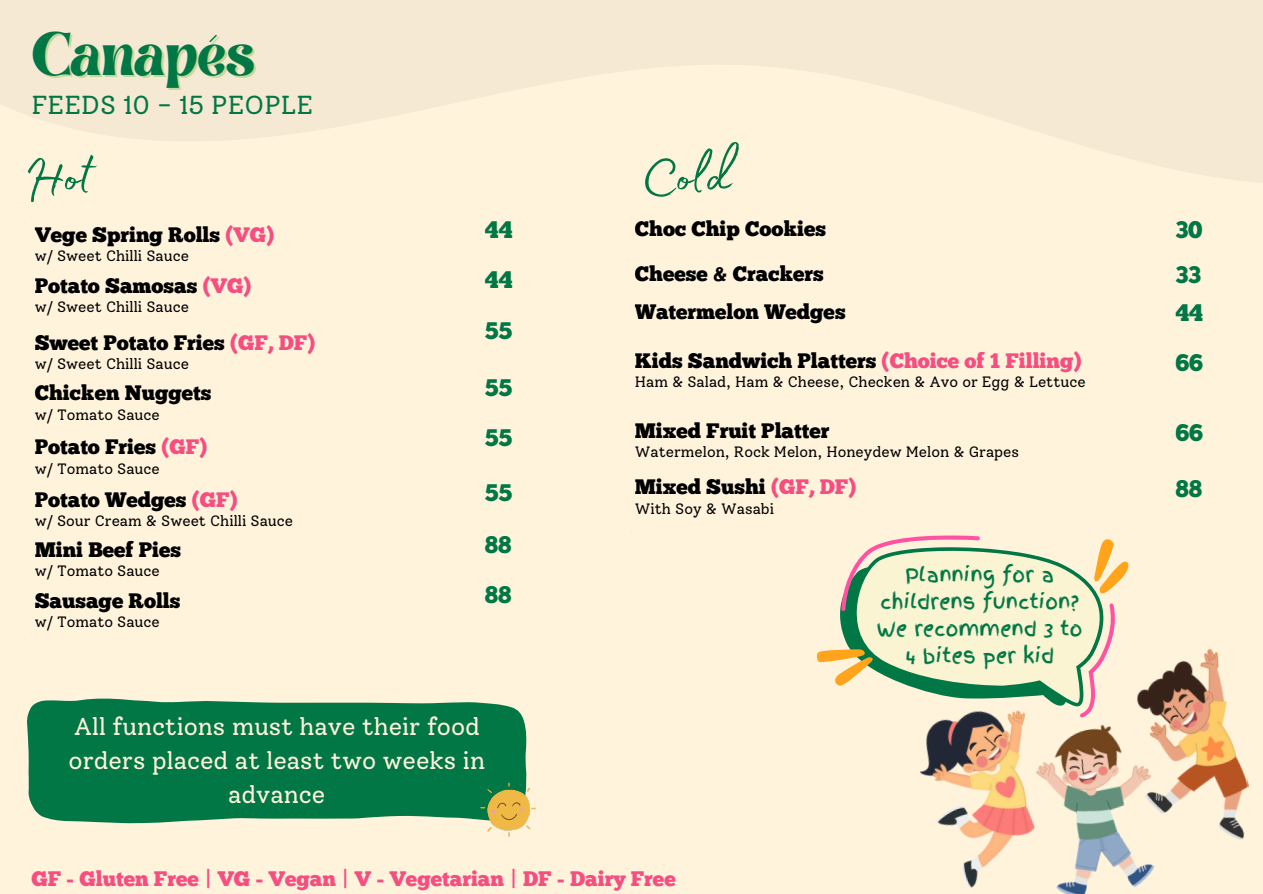
<style>
.page{position:relative;width:1263px;height:894px;background:#fff}
.page>*{position:absolute;margin:0;border:0;box-sizing:border-box;transform-origin:0 0}
.t1{font:63.45px "Madelyn Fill";color:#074}
.t2{font:48.9px "Brasika Display";color:#074}
.t3{font:25.95px "Solway";color:#074}
.t4{font:24.3px/33.8px "Solway";color:#fff3dc;text-align:center}
.t5{font:24px "Chunk Five";color:#074}
.t6{font:21px "Chunk Five";color:#000}
.t7{font:21px "Chunk Five";color:#f64e81}
.t8{font:19.8px/27px "Finger Paint";color:#074;text-align:center}
.t9{font:15px "Solway";color:#000}
.s1{color:#f64e81}
</style>
<div class="page">
<div style="left:0;top:0;width:1263px;height:893px;background:#fff3dc"></div>
<img style="left:920px;top:649px;width:329px;height:244px">
<svg style="left:920px;top:535px;width:195px;height:183px"></svg>
<svg style="left:909px;top:686px;width:197px;height:22px"></svg>
<svg style="left:816px;top:536px;width:315px;height:150px;fill:#faf4d2"></svg>
<svg style="left:27px;top:698px;width:500px;height:125px;background:#127f4e"></svg>
<img style="left:480px;top:782px;width:56px;height:54px">
<p class="t2" style="left:31px;top:16px;width:225px">CANAPÉS</p>
<p class="t3" style="left:31px;top:89px;width:283px">FEEDS 10 - 15 PEOPLE</p>
<p class="t1" style="left:25px;top:129px;width:70px">Hot</p>
<p class="t6" style="left:35px;top:226px;width:241px">Vege Spring Rolls <span class="s1">(VG)</span></p>
<p class="t9" style="left:35px;top:247px;width:156px">w/ Sweet Chilli Sauce</p>
<p class="t6" style="left:35px;top:277px;width:218px">Potato Samosas <span class="s1">(VG)</span></p>
<p class="t9" style="left:35px;top:298px;width:156px">w/ Sweet Chilli Sauce</p>
<p class="t6" style="left:35px;top:334px;width:282px">Sweet Potato Fries <span class="s1">(GF, DF)</span></p>
<p class="t9" style="left:35px;top:355px;width:156px">w/ Sweet Chilli Sauce</p>
<p class="t6" style="left:35px;top:384px;width:178px">Chicken Nuggets</p>
<p class="t9" style="left:35px;top:405px;width:127px">w/ Tomato Sauce</p>
<p class="t6" style="left:35px;top:438px;width:174px">Potato Fries <span class="s1">(GF)</span></p>
<p class="t9" style="left:35px;top:459px;width:127px">w/ Tomato Sauce</p>
<p class="t6" style="left:35px;top:490px;width:204px">Potato Wedges <span class="s1">(GF)</span></p>
<p class="t9" style="left:35px;top:511px;width:260px">w/ Sour Cream &amp; Sweet Chilli Sauce</p>
<p class="t6" style="left:35px;top:541px;width:148px">Mini Beef Pies</p>
<p class="t9" style="left:35px;top:562px;width:127px">w/ Tomato Sauce</p>
<p class="t6" style="left:35px;top:592px;width:147px">Sausage Rolls</p>
<p class="t9" style="left:35px;top:612px;width:127px">w/ Tomato Sauce</p>
<p class="t5" style="left:485px;top:219px;width:29px">44</p>
<p class="t5" style="left:485px;top:270px;width:29px">44</p>
<p class="t5" style="left:485px;top:321px;width:29px">55</p>
<p class="t5" style="left:485px;top:377px;width:29px">55</p>
<p class="t5" style="left:485px;top:428px;width:29px">55</p>
<p class="t5" style="left:485px;top:482px;width:29px">55</p>
<p class="t5" style="left:485px;top:534px;width:28px">88</p>
<p class="t5" style="left:485px;top:585px;width:28px">88</p>
<p class="t4" style="left:69px;top:709px;width:418px">All functions must have their food orders placed at least two weeks in advance</p>
<p class="t1" style="left:642px;top:129px;width:89px">Cold</p>
<p class="t6" style="left:635px;top:220px;width:193px">Choc Chip Cookies</p>
<h2 class="t5" style="left:1175px;top:220px;width:29px">30</h2>
<h3 class="t6" style="left:635px;top:265px;width:191px">Cheese &amp; Crackers</h3>
<h1 class="t5" style="left:1175px;top:265px;width:27px">33</h1>
<h1 class="t6" style="left:635px;top:303px;width:212px">Watermelon Wedges</h1>
<p class="t5" style="left:1175px;top:303px;width:29px">44</p>
<p class="t6" style="left:635px;top:352px;width:448px">Kids Sandwich Platters <span class="s1">(Choice of 1 Filling)</span></p>
<p class="t9" style="left:635px;top:373px;width:452px">Ham &amp; Salad, Ham &amp; Cheese, Checken &amp; Avo or Egg &amp; Lettuce</p>
<p class="t5" style="left:1175px;top:352px;width:29px">66</p>
<p class="t6" style="left:635px;top:422px;width:196px">Mixed Fruit Platter</p>
<p class="t9" style="left:635px;top:443px;width:386px">Watermelon, Rock Melon, Honeydew Melon &amp; Grapes</p>
<p class="t6" style="left:635px;top:478px;width:223px">Mixed Sushi <span class="s1">(GF, DF)</span></p>
<p class="t9" style="left:635px;top:499px;width:141px">With Soy &amp; Wasabi</p>
<p class="t8" style="left:880px;top:560px;width:201px">Planning for a childrens function?</p>
<p class="t8" style="left:877px;top:614px;width:207px">We recommend 3 to<br>4 bites per kid</p>
<p class="t5" style="left:1175px;top:422px;width:29px">66</p>
<p class="t5" style="left:1175px;top:478px;width:28px">88</p>
<p class="t7" style="left:31px;top:869px;width:646px">GF - Gluten Free | VG - Vegan | V - Vegetarian | DF - Dairy Free</p>
</div>
